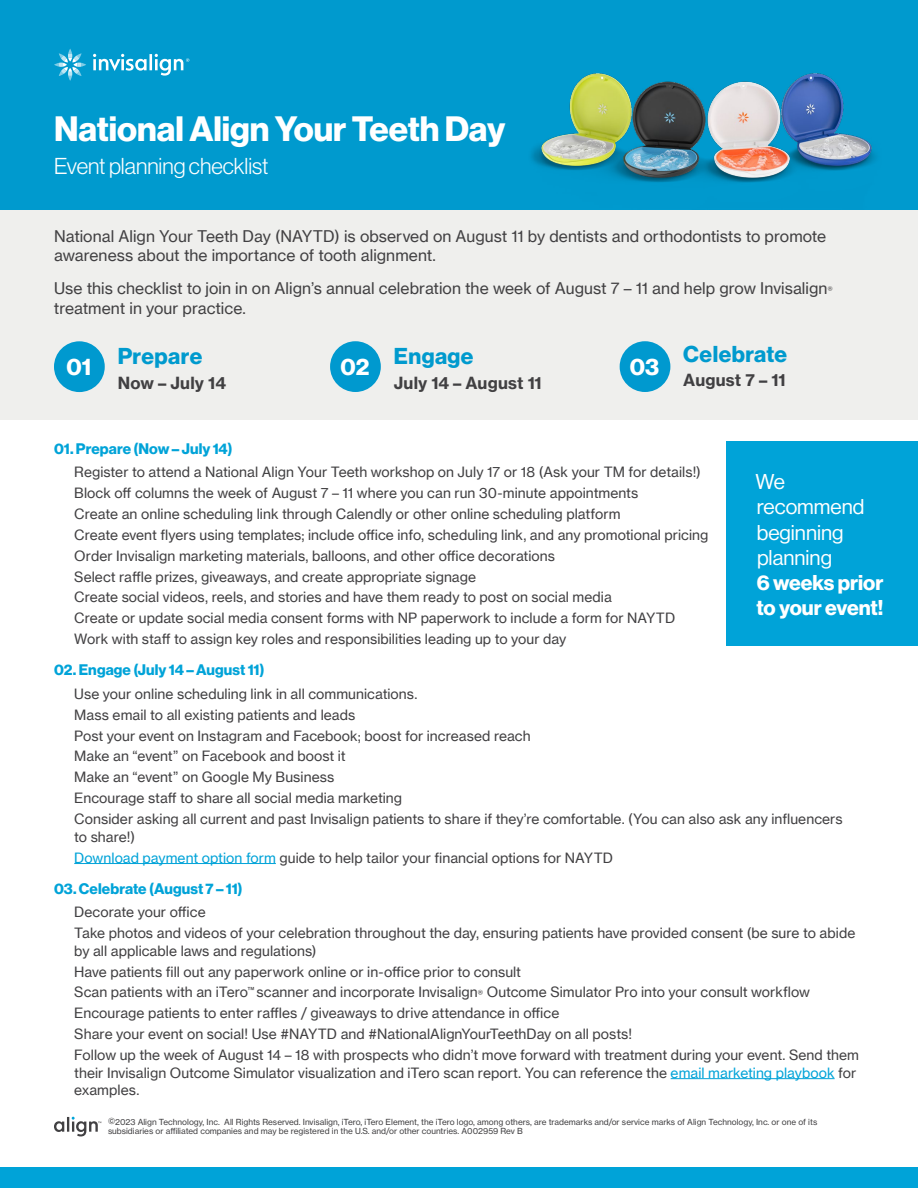
<style>
.page{position:relative;width:918px;height:1188px;background:#fff}
.page>*{position:absolute;margin:0;border:0;box-sizing:border-box;transform-origin:0 0}
.t1{font:34.5px "N Haas Grotesk DS Pro 75 Bd";color:#fff}
.t2{font:23.4px "N Haas Grotesk DS Pro 75 Bd";color:#fff}
.t3{font:22.5px "N Haas Grotesk DS Pro 45 Lt";color:#fff}
.t4{font:700 22.5px "Neue Haas Grotesk Display";letter-spacing:.02em;color:#009ace}
.t5{font:21px/25.2px "N Haas Grotesk DS Pro 55 Rg";color:#fff}
.t6{font:21px/25.2px "N Haas Grotesk DS Pro 75 Bd";color:#fff}
.t7{font:700 16.5px "Neue Haas Grotesk Text";letter-spacing:.01em;color:#414042}
.t8{font:15.75px/19.5px "N Haas Grotesk TX Pro 55 Rg";letter-spacing:.005em;color:#414042}
.t9{font:15px "N Haas Grotesk DS Pro 75 Bd";letter-spacing:.005em;color:#00a3d8}
.t10{font:13.8px/20.9px "N Haas Grotesk TX Pro 55 Rg";letter-spacing:.005em;color:#414042}
.t11{font:8.25px/9px "Neue Haas Grotesk Text";color:#414042}
.s1{color:#00a3d8}
.s2{font-size:8.1px}
</style>
<div class="page">
<div style="left:0;top:209px;width:918px;height:211px;background:#efefed"></div>
<div style="left:0;top:1167px;width:918px;height:21px;background:#00a3d8"></div>
<svg style="left:54px;top:1117px;width:47px;height:19px"></svg>
<div style="left:0;top:0;width:918px;height:209px;background:#009ace"></div>
<img style="left:531px;top:73px;width:345px;height:110px">
<svg style="left:93px;top:54px;width:96px;height:22px"></svg>
<svg style="left:54px;top:49px;width:32px;height:32px"></svg>
<div style="left:54px;top:341px;width:51px;height:51px;background:#0099cf;border-radius:50%"></div>
<div style="left:330px;top:341px;width:51px;height:51px;background:#0099cf;border-radius:50%"></div>
<div style="left:620px;top:341px;width:50px;height:51px;background:#0099cf;border-radius:50%"></div>
<hr style="left:74px;top:863px;width:202px;height:1px;background:#00a3d8">
<hr style="left:671px;top:1078px;width:164px;height:1px;background:#00a3d8">
<div style="left:726px;top:442px;width:192px;height:204px;background:#00a3d8"></div>
<h1 class="t1" style="left:54px;top:108px;width:453px">National Align Your Teeth Day</h1>
<h3 class="t3" style="left:54px;top:153px;width:216px">Event planning checklist</h3>
<p class="t8" style="left:54px;top:226px;width:774px">National Align Your Teeth Day (NAYTD) is observed on August 11 by dentists and orthodontists to promote awareness about the importance of tooth alignment.</p>
<p class="t8" style="left:54px;top:279px;width:780px">Use this checklist to join in on Align’s annual celebration the week of August 7 – 11 and help grow Invisalign<sup>® </sup>treatment in your practice.</p>
<h3 class="t4" style="left:118px;top:343px;width:86px">Prepare</h3>
<p class="t7" style="left:118px;top:372px;width:110px">Now – July 14</p>
<h3 class="t4" style="left:683px;top:341px;width:105px">Celebrate</h3>
<p class="t7" style="left:683px;top:370px;width:104px">August 7 – 11</p>
<h2 class="t2" style="left:67px;top:353px;width:26px">01</h2>
<h3 class="t4" style="left:394px;top:343px;width:81px">Engage</h3>
<p class="t7" style="left:394px;top:372px;width:150px">July 14 – August 11</p>
<h2 class="t2" style="left:341px;top:353px;width:30px">02</h2>
<h2 class="t2" style="left:630px;top:353px;width:31px">03</h2>
<p class="t9" style="left:54px;top:440px;width:180px">01. Prepare (Now – July 14)</p>
<p class="t10" style="left:74px;top:462px;width:636px">Register to attend a National Align Your Teeth workshop on July 17 or 18 (Ask your TM for details!)<br>Block off columns the week of August 7 – 11 where you can run 30-minute appointments<br>Create an online scheduling link through Calendly or other online scheduling platform<br>Create event flyers using templates; include office info, scheduling link, and any promotional pricing Order Invisalign marketing materials, balloons, and other office decorations<br>Select raffle prizes, giveaways, and create appropriate signage<br>Create social videos, reels, and stories and have them ready to post on social media<br>Create or update social media consent forms with NP paperwork to include a form for NAYTD Work with staff to assign key roles and responsibilities leading up to your day</p>
<p class="t9" style="left:54px;top:661px;width:212px">02. Engage (July 14 – August 11)</p>
<p class="t10" style="left:74px;top:683px;width:770px">Use your online scheduling link in all communications.<br>Mass email to all existing patients and leads<br>Post your event on Instagram and Facebook; boost for increased reach<br>Make an “event” on Facebook and boost it<br>Make an “event” on Google My Business<br>Encourage staff to share all social media marketing<br>Consider asking all current and past Invisalign patients to share if they’re comfortable. (You can also ask any influencers</p>
<p class="t10" style="left:74px;top:826px;width:540px">to share!)<br><span class="s1">Download payment option form</span> guide to help tailor your financial options for NAYTD</p>
<p class="t9" style="left:54px;top:880px;width:190px">03. Celebrate (August 7 – 11)</p>
<p class="t10" style="left:74px;top:902px;width:783px">Decorate your office<br>Take photos and videos of your celebration throughout the day, ensuring patients have provided consent (be sure to abide</p>
<p class="t10" style="left:74px;top:940px;width:786px">by all applicable laws and regulations)<br>Have patients fill out any paperwork online or in-office prior to consult<br>Scan patients with an iTero<sup>™</sup> scanner and incorporate Invisalign<span class="s2">®</span> Outcome Simulator Pro into your consult workflow Encourage patients to enter raffles / giveaways to drive attendance in office<br>Share your event on social! Use #NAYTD and #NationalAlignYourTeethDay on all posts!<br>Follow up the week of August 14 – 18 with prospects who didn’t move forward with treatment during your event. Send them</p>
<p class="t10" style="left:74px;top:1064px;width:784px;line-height:17.5px">their Invisalign Outcome Simulator visualization and iTero scan report. You can reference the <span class="s1">email marketing playbook</span> for examples.</p>
<h3 class="t5" style="left:756px;top:469px;width:110px">We recommend beginning planning</h3>
<h3 class="t6" style="left:756px;top:570px;width:129px">6 weeks prior to your event!</h3>
<p class="t11" style="left:108px;top:1117px;width:711px">©2023 Align Technology, Inc. All Rights Reserved. Invisalign, iTero, iTero Element, the iTero logo, among others, are trademarks and/or service marks of Align Technology, Inc. or one of its subsidiaries or affiliated companies and may be registered in the U.S. and/or other countries. A002959 Rev B</p>
</div>
